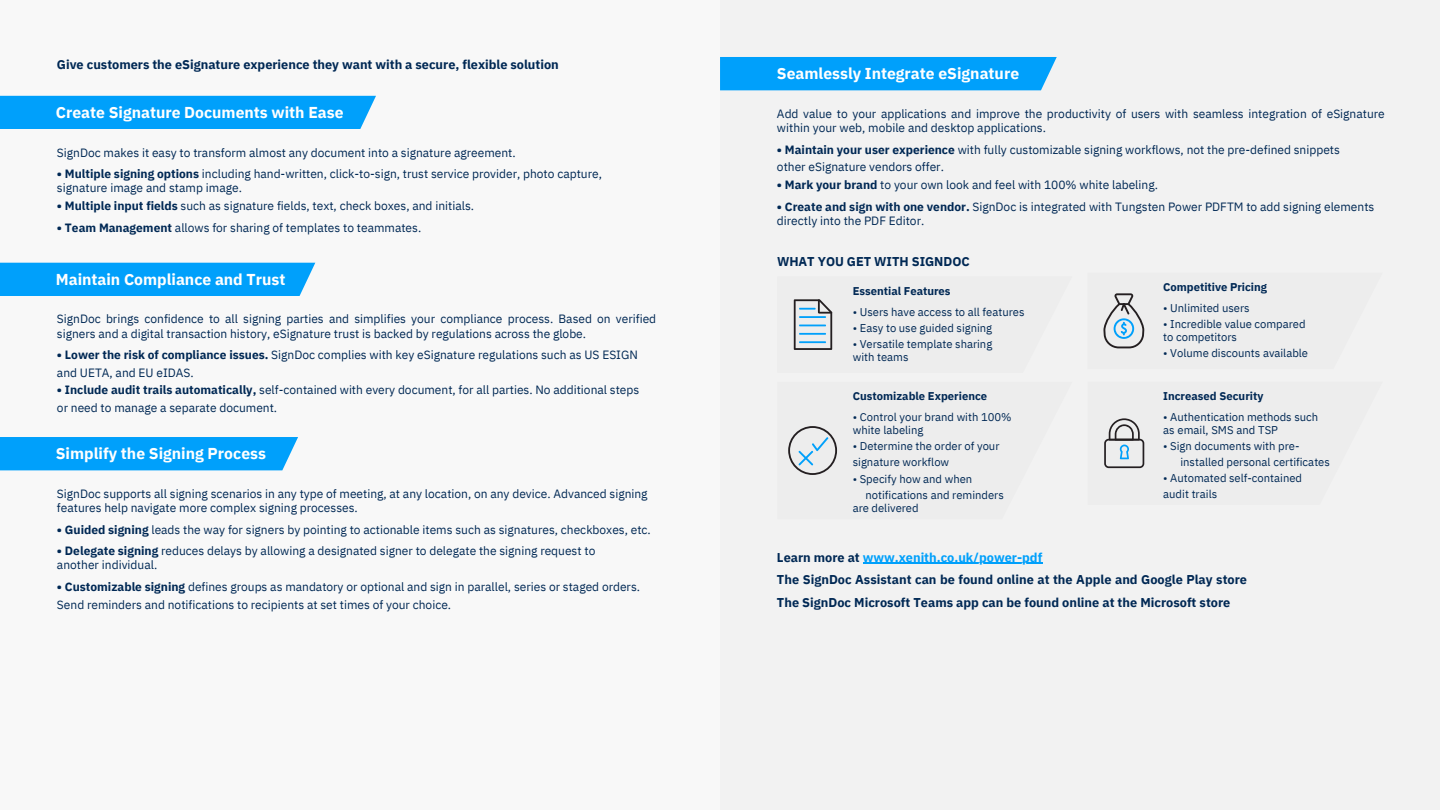
<style>
.page{position:relative;width:1440px;height:810px;background:#f8f8f8}
.page>*{position:absolute;margin:0;border:0;box-sizing:border-box;transform-origin:0 0}
.t1{font:700 15.75px "IBM Plex Sans";color:#fff}
.t2{font:700 12.75px/22.5px "IBM Plex Sans";color:#002854}
.t3{font:700 12.75px "IBM Plex Sans";color:#00a0fb}
.t4{font:12px/14.1px "IBM Plex Sans";color:#002854}
.t5{font:11.25px "IBM Plex Sans";color:#002854}
.t6{font:700 11.25px "IBM Plex Sans";color:#002854}
.s1{font-weight:700}
.s2{color:#002854}
</style>
<div class="page">
<div style="left:0;top:96px;width:376px;height:33px;background:#00a0fb"></div>
<div style="left:0;top:263px;width:315px;height:33px;background:#00a0fb"></div>
<div style="left:0;top:437px;width:298px;height:33px;background:#00a0fb"></div>
<div style="left:720px;top:0;width:720px;height:810px;background:#f2f2f2"></div>
<div style="left:720px;top:57px;width:337px;height:33px;background:#00a0fb"></div>
<svg style="left:793px;top:299px;width:40px;height:51px"></svg>
<svg style="left:1103px;top:293px;width:42px;height:56px"></svg>
<svg style="left:788px;top:426px;width:50px;height:49px"></svg>
<svg style="left:1104px;top:418px;width:41px;height:51px"></svg>
<hr style="left:863px;top:563px;width:179px;height:1px;background:#00a0fb">
<h1 class="t2" style="left:57px;top:53px;width:503px">Give customers the eSignature experience they want with a secure, flexible solution</h1>
<h4 class="t1" style="left:56px;top:102px;width:289px">Create Signature Documents with Ease</h4>
<h4 class="t4" style="left:57px;top:145px;width:460px">SignDoc makes it easy to transform almost any document into a signature agreement.</h4>
<h4 class="t4" style="left:57px;top:167px;width:546px"><span class="s1">• Multiple signing options</span> including hand-written, click-to-sign, trust service provider, photo capture, signature image and stamp image.</h4>
<h4 class="t4" style="left:57px;top:199px;width:419px"><span class="s1">• Multiple input fields</span> such as signature fields, text, check boxes, and initials.</h4>
<h4 class="t4" style="left:57px;top:221px;width:366px"><span class="s1">• Team Management</span> allows for sharing of templates to teammates.</h4>
<h1 class="t1" style="left:56px;top:268px;width:231px">Maintain Compliance and Trust</h1>
<h1 class="t4" style="left:57px;top:312px;width:601px">SignDoc brings confidence to all signing parties and simplifies your compliance process. Based on verified signers and a digital transaction history, eSignature trust is backed by regulations across the globe.</h1>
<h1 class="t4" style="left:57px;top:346px;width:582px;line-height:17.4px"><span class="s1">• Lower the risk of compliance issues.</span> SignDoc complies with key eSignature regulations such as US ESIGN and UETA, and EU eIDAS.</h1>
<h1 class="t4" style="left:57px;top:381px;width:584px;line-height:18px"><span class="s1">• Include audit trails automatically,</span> self-contained with every document, for all parties. No additional steps or need to manage a separate document.</h1>
<h3 class="t1" style="left:56px;top:443px;width:212px">Simplify the Signing Process</h3>
<h4 class="t4" style="left:57px;top:486px;width:592px">SignDoc supports all signing scenarios in any type of meeting, at any location, on any device. Advanced signing features help navigate more complex signing processes.</h4>
<h4 class="t4" style="left:57px;top:522px;width:595px"><span class="s1">• Guided signing</span> leads the way for signers by pointing to actionable items such as signatures, checkboxes, etc.</h4>
<h4 class="t4" style="left:57px;top:544px;width:540px"><span class="s1">• Delegate signing</span> reduces delays by allowing a designated signer to delegate the signing request to another individual.</h4>
<h4 class="t4" style="left:57px;top:578px;width:585px;line-height:17.4px"><span class="s1">• Customizable signing</span> defines groups as mandatory or optional and sign in parallel, series or staged orders.<br>Send reminders and notifications to recipients at set times of your choice.</h4>
<h1 class="t1" style="left:777px;top:63px;width:244px">Seamlessly Integrate eSignature</h1>
<p class="t4" style="left:777px;top:106px;width:609px">Add value to your applications and improve the productivity of users with seamless integration of eSignature within your web, mobile and desktop applications.</p>
<p class="t4" style="left:777px;top:141px;width:564px;line-height:17.4px"><span class="s1">• Maintain your user experience</span> with fully customizable signing workflows, not the pre-defined snippets other eSignature vendors offer.</p>
<p class="t4" style="left:777px;top:177px;width:382px"><span class="s1">• Mark your brand</span> to your own look and feel with 100% white labeling.</p>
<p class="t4" style="left:777px;top:199px;width:599px"><span class="s1">• Create and sign with one vendor.</span> SignDoc is integrated with Tungsten Power PDFTM to add signing elements directly into the PDF Editor.</p>
<h4 class="t2" style="left:777px;top:249px;width:194px">WHAT YOU GET WITH SIGNDOC</h4>
<p class="t6" style="left:853px;top:283px;width:99px">Essential Features</p>
<p class="t5" style="left:853px;top:304px;width:173px">• Users have access to all features</p>
<p class="t5" style="left:853px;top:320px;width:141px">• Easy to use guided signing</p>
<p class="t5" style="left:853px;top:337px;width:141px">• Versatile template sharing</p>
<p class="t5" style="left:853px;top:350px;width:57px">with teams</p>
<p class="t6" style="left:853px;top:389px;width:136px">Customizable Experience</p>
<p class="t5" style="left:853px;top:410px;width:160px">• Control your brand with 100%</p>
<p class="t5" style="left:853px;top:423px;width:72px">white labeling</p>
<p class="t5" style="left:853px;top:439px;width:148px">• Determine the order of your</p>
<p class="t5" style="left:853px;top:455px;width:98px">signature workflow</p>
<p class="t5" style="left:853px;top:471px;width:121px">• Specify how and when</p>
<p class="t5" style="left:866px;top:487px;width:140px">notifications and reminders</p>
<p class="t5" style="left:853px;top:501px;width:67px">are delivered</p>
<p class="t6" style="left:1163px;top:279px;width:105px">Competitive Pricing</p>
<p class="t5" style="left:1163px;top:300px;width:88px">• Unlimited users</p>
<p class="t5" style="left:1163px;top:317px;width:144px">• Incredible value compared</p>
<p class="t5" style="left:1163px;top:330px;width:75px">to competitors</p>
<p class="t5" style="left:1163px;top:346px;width:146px">• Volume discounts available</p>
<p class="t6" style="left:1163px;top:388px;width:102px">Increased Security</p>
<p class="t5" style="left:1163px;top:409px;width:157px">• Authentication methods such</p>
<p class="t5" style="left:1163px;top:422px;width:116px">as email, SMS and TSP</p>
<p class="t5" style="left:1163px;top:438px;width:138px">• Sign documents with pre-</p>
<p class="t5" style="left:1180px;top:454px;width:151px">installed personal certificates</p>
<p class="t5" style="left:1163px;top:470px;width:140px">• Automated self-contained</p>
<h3 class="t5" style="left:1163px;top:487px;width:56px">audit trails</h3>
<h2 class="t3" style="left:777px;top:549px;width:267px"><span class="s2">Learn more at</span> www.xenith.co.uk/power-pdf</h2>
<p class="t2" style="left:777px;top:568px;width:472px">The SignDoc Assistant can be found online at the Apple and Google Play store<br>The SignDoc Microsoft Teams app can be found online at the Microsoft store</p>
</div>
